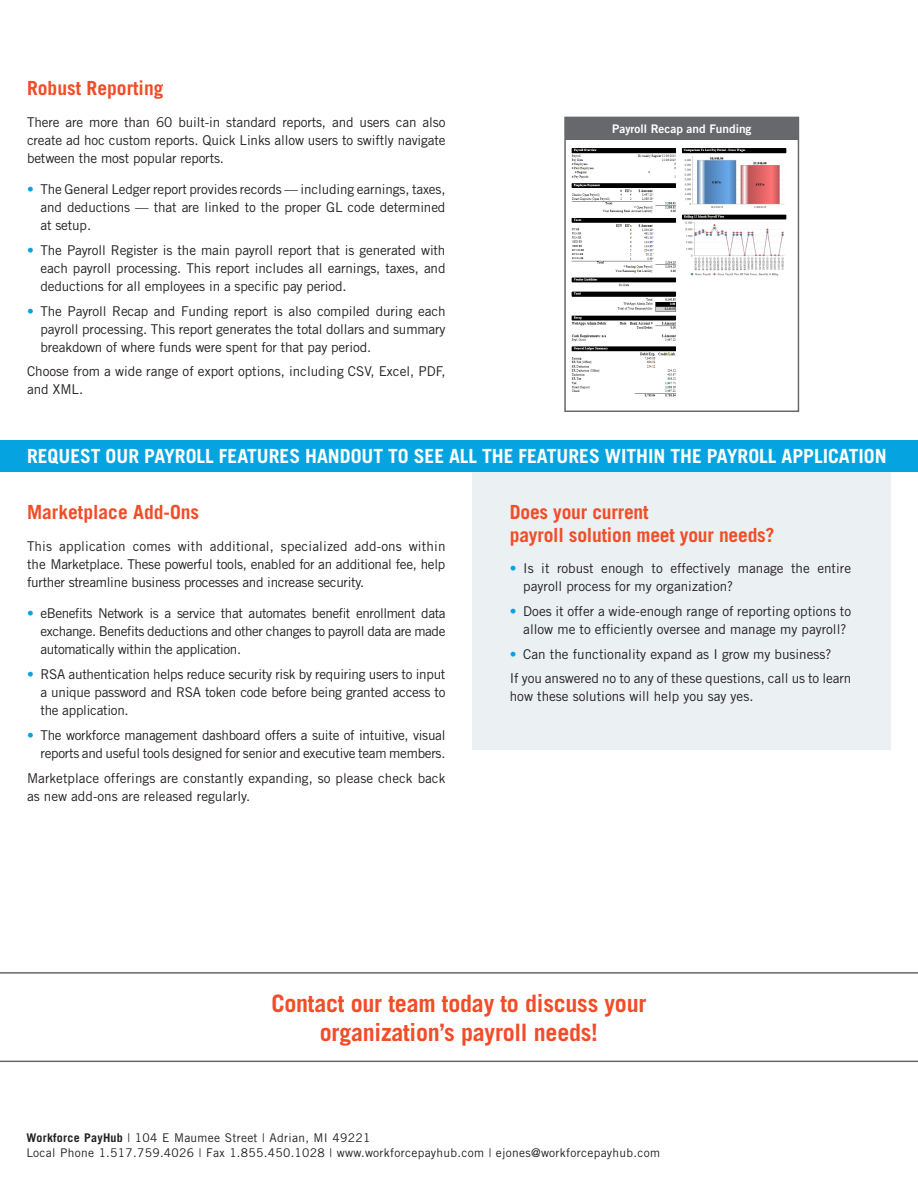
<style>
.page{position:relative;width:918px;height:1188px;background:#fff}
.page>*{position:absolute;margin:0;border:0;box-sizing:border-box;transform-origin:0 0}
.Closing{font:700 24px "Trade Gothic LT Std";letter-spacing:-.01em;color:#f04d28}
.Bar_Headings{font:700 19.5px "Trade Gothic LT Std";color:#fff}
.Heading{font:700 19.5px/22.5px "Trade Gothic LT Std";letter-spacing:-.01em;color:#f04d28}
.body{font:13.5px/18px "Trade Gothic LT Std";letter-spacing:-.01em;color:#231f20;text-align:justify}
.t1{font:12px "Trade Gothic LT Std";letter-spacing:.025em;color:#231f20}
.t2{font:11.85px "Trade Gothic LT Std Bd 2";color:#fff}
.s1{color:#05a4e0}
.s2{font-weight:700}
</style>
<div class="page">
<div style="left:472px;top:461px;width:419px;height:289px;background:#ebf0f2"></div>
<div style="left:0;top:440px;width:918px;height:32px;background:#05a4e0"></div>
<img style="left:571px;top:148px;width:216px;height:249px">
<div style="left:564px;top:117px;width:235px;height:295px;border:2px solid #67686c"></div>
<div style="left:565px;top:117px;width:234px;height:23px;background:#67686c"></div>
<hr style="left:0;top:1061px;width:918px;height:1px;background:#67686c">
<hr style="left:0;top:972px;width:918px;height:2px;background:#67686c">
<p class="Heading" style="left:27px;top:77px;width:138px">Robust Reporting</p>
<p class="body" style="left:27px;top:113px;width:420px">There are more than 60 built-in standard reports, and users can also create ad hoc custom reports. Quick Links allow users to swiftly navigate between the most popular reports.</p>
<p class="body" style="left:40px;top:180px;width:407px;text-indent:-14px"><span class="s1">•</span> The General Ledger report provides records — including earnings, taxes, and deductions — that are linked to the proper GL code determined at setup.</p>
<p class="body" style="left:40px;top:241px;width:407px;text-indent:-14px"><span class="s1">•</span> The Payroll Register is the main payroll report that is generated with each payroll processing. This report includes all earnings, taxes, and deductions for all employees in a specific pay period.</p>
<p class="body" style="left:40px;top:302px;width:407px;text-indent:-14px"><span class="s1">•</span> The Payroll Recap and Funding report is also compiled during each payroll processing. This report generates the total dollars and summary breakdown of where funds were spent for that pay period.</p>
<p class="body" style="left:27px;top:362px;width:420px">Choose from a wide range of export options, including CSV, Excel, PDF, and XML.</p>
<p class="t2" style="left:612px;top:121px;width:141px">Payroll Recap and Funding</p>
<p class="Bar_Headings" style="left:27px;top:444px;width:861px">REQUEST OUR PAYROLL FEATURES HANDOUT TO SEE ALL THE FEATURES WITHIN THE PAYROLL APPLICATION</p>
<p class="Heading" style="left:27px;top:501px;width:174px">Marketplace Add-Ons</p>
<p class="body" style="left:27px;top:537px;width:420px">This application comes with additional, specialized add-ons within the Marketplace. These powerful tools, enabled for an additional fee, help further streamline business processes and increase security.</p>
<p class="body" style="left:40px;top:604px;width:407px;text-indent:-14px"><span class="s1">•</span> eBenefits Network is a service that automates benefit enrollment data exchange. Benefits deductions and other changes to payroll data are made automatically within the application.</p>
<p class="body" style="left:40px;top:665px;width:407px;text-indent:-14px"><span class="s1">•</span> RSA authentication helps reduce security risk by requiring users to input a unique password and RSA token code before being granted access to the application.</p>
<p class="body" style="left:27px;top:726px;width:420px;text-align:right"><span class="s1">•</span> The workforce management dashboard offers a suite of intuitive, visual reports and useful tools designed for senior and executive team members.</p>
<p class="body" style="left:27px;top:769px;width:420px">Marketplace offerings are constantly expanding, so please check back as new add-ons are released regularly.</p>
<p class="Heading" style="left:510px;top:501px;width:266px">Does your current<br>payroll solution meet your needs?</p>
<p class="body" style="left:523px;top:559px;width:329px;text-indent:-14px"><span class="s1">•</span> Is it robust enough to effectively manage the entire payroll process for my organization?</p>
<p class="body" style="left:523px;top:602px;width:329px;text-indent:-14px"><span class="s1">•</span> Does it offer a wide-enough range of reporting options to allow me to efficiently oversee and manage my payroll?</p>
<p class="body" style="left:510px;top:645px;width:323px"><span class="s1">•</span> Can the functionality expand as I grow my business?</p>
<p class="body" style="left:510px;top:669px;width:343px">If you answered no to any of these questions, call us to learn how these solutions will help you say yes.</p>
<p class="Closing" style="left:271px;top:989px;width:377px">Contact our team today to discuss your</p>
<p class="Closing" style="left:320px;top:1018px;width:280px">organization’s payroll needs!</p>
<p class="t1" style="left:26px;top:1130px;width:346px"><span class="s2">Workforce PayHub</span> | 104 E Maumee Street | Adrian, MI 49221</p>
<p class="t1" style="left:26px;top:1145px;width:635px">Local Phone 1.517.759.4026 | Fax 1.855.450.1028 | www.workforcepayhub.com | ejones@workforcepayhub.com</p>
</div>
